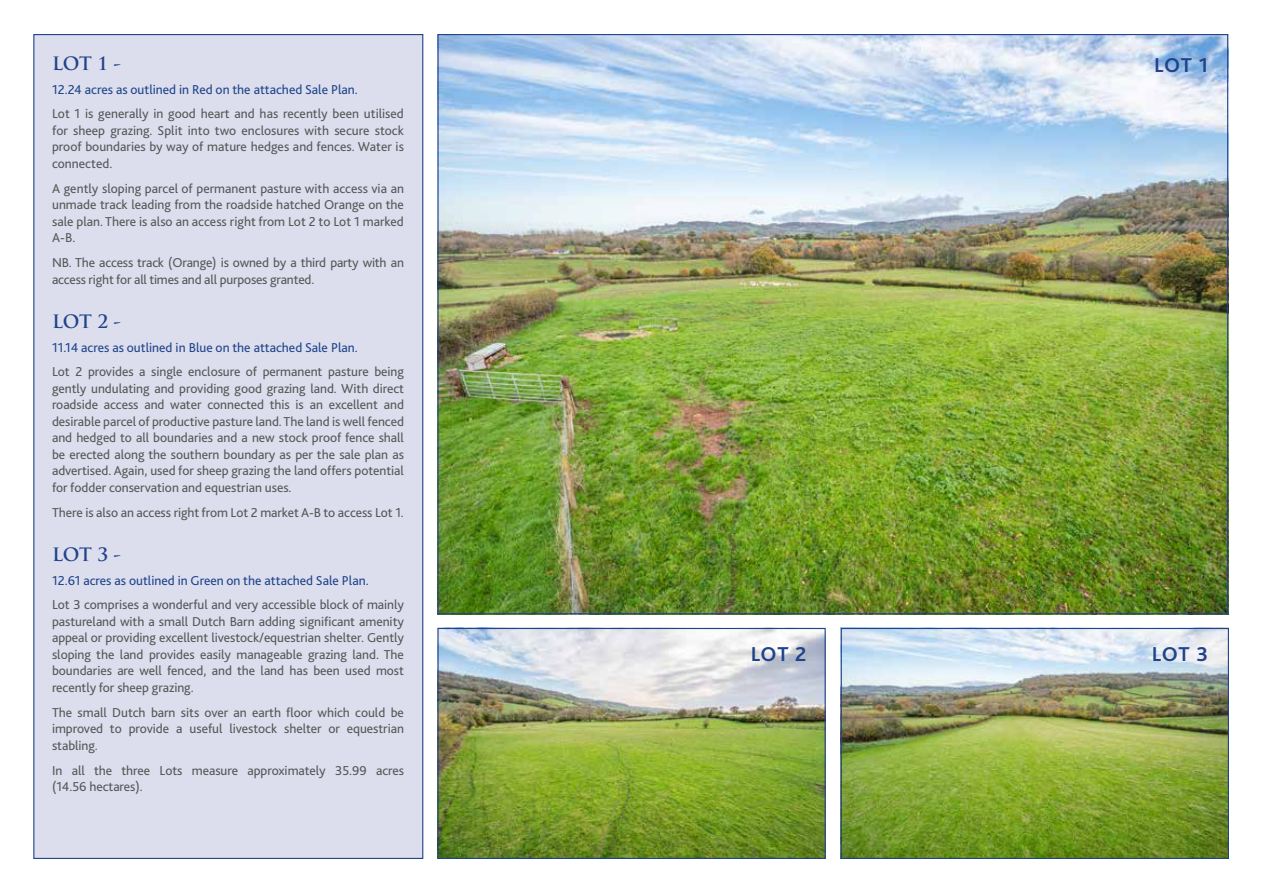
<style>
.page{position:relative;width:1263px;height:893px;background:#fff}
.page>*{position:absolute;margin:0;border:0;box-sizing:border-box;transform-origin:0 0}
.t1{font:700 21px "Bliss 2";letter-spacing:.025em;color:#20448a}
.t2{font:700 18px "Trajan Pro";letter-spacing:-.01em;color:#20448a}
.t3{font:13.5px/16.5px "Bliss 2";letter-spacing:-.005em;color:#575756;text-align:justify}
.t4{font:13.5px "Bliss 2";color:#20448a}
</style>
<div class="page">
<div style="left:33px;top:34px;width:390px;height:825px;background:#dcdeee;border:1px solid #20448a"></div>
<img style="left:439px;top:36px;width:787px;height:576px">
<img style="left:843px;top:630px;width:384px;height:227px">
<div style="left:841px;top:628px;width:388px;height:231px;border:1px solid #20448a"></div>
<img style="left:439px;top:630px;width:385px;height:227px">
<div style="left:437px;top:628px;width:389px;height:231px;border:1px solid #20448a"></div>
<h2 class="t2" style="left:52px;top:53px;width:71px">LOT 1 -</h2>
<p class="t4" style="left:52px;top:81px;width:307px">12.24 acres as outlined in Red on the attached Sale Plan.</p>
<p class="t3" style="left:52px;top:105px;width:353px">Lot 1 is generally in good heart and has recently been utilised for sheep grazing. Split into two enclosures with secure stock proof boundaries by way of mature hedges and fences. Water is connected.</p>
<p class="t3" style="left:52px;top:180px;width:353px">A gently sloping parcel of permanent pasture with access via an unmade track leading from the roadside hatched Orange on the sale plan. There is also an access right from Lot 2 to Lot 1 marked A-B.</p>
<p class="t3" style="left:52px;top:254px;width:353px">NB. The access track (Orange) is owned by a third party with an access right for all times and all purposes granted.</p>
<h2 class="t2" style="left:52px;top:311px;width:71px">LOT 2 -</h2>
<p class="t4" style="left:52px;top:340px;width:307px">11.14 acres as outlined in Blue on the attached Sale Plan.</p>
<p class="t3" style="left:52px;top:363px;width:353px">Lot 2 provides a single enclosure of permanent pasture being gently undulating and providing good grazing land. With direct roadside access and water connected this is an excellent and desirable parcel of productive pasture land. The land is well fenced and hedged to all boundaries and a new stock proof fence shall be erected along the southern boundary as per the sale plan as advertised. Again, used for sheep grazing the land offers potential for fodder conservation and equestrian uses.</p>
<p class="t3" style="left:52px;top:504px;width:353px">There is also an access right from Lot 2 market A-B to access Lot 1.</p>
<h2 class="t2" style="left:52px;top:544px;width:71px">LOT 3 -</h2>
<p class="t4" style="left:52px;top:573px;width:318px">12.61 acres as outlined in Green on the attached Sale Plan.</p>
<p class="t3" style="left:52px;top:596px;width:353px">Lot 3 comprises a wonderful and very accessible block of mainly pastureland with a small Dutch Barn adding significant amenity appeal or providing excellent livestock/equestrian shelter. Gently sloping the land provides easily manageable grazing land. The boundaries are well fenced, and the land has been used most recently for sheep grazing.</p>
<p class="t3" style="left:52px;top:704px;width:353px">The small Dutch barn sits over an earth floor which could be improved to provide a useful livestock shelter or equestrian stabling.</p>
<p class="t3" style="left:52px;top:762px;width:353px">In all the three Lots measure approximately 35.99 acres (14.56 hectares).</p>
<h1 class="t1" style="left:1154px;top:52px;width:55px">LOT 1</h1>
<h1 class="t1" style="left:751px;top:641px;width:57px">LOT 2</h1>
<h1 class="t1" style="left:1152px;top:641px;width:58px">LOT 3</h1>
</div>
